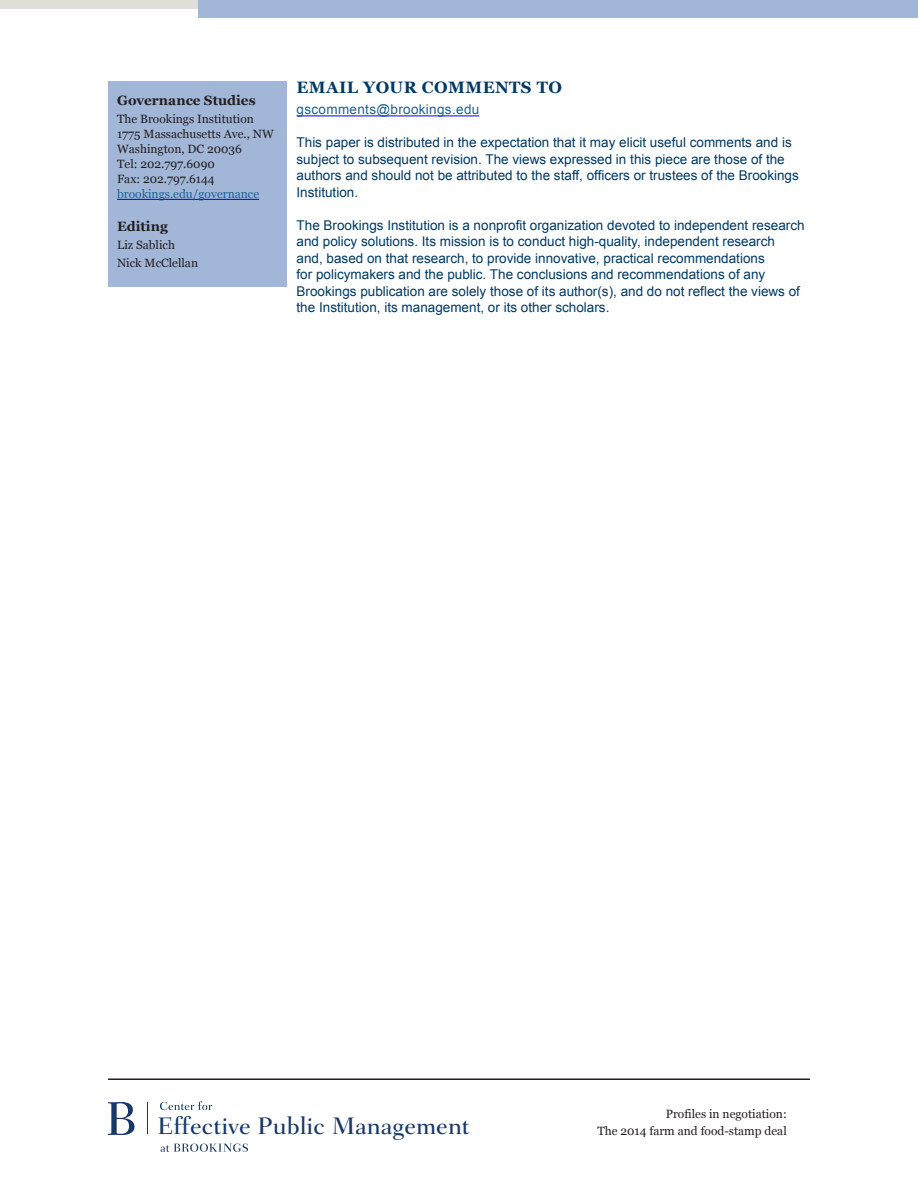
<style>
.page{position:relative;width:918px;height:1188px;background:#fff}
.page>*{position:absolute;margin:0;border:0;box-sizing:border-box;transform-origin:0 0}
.t1{font:500 24.3px "Fairfield LT Std";color:#183867}
.t2{font:700 16.5px "Georgia";letter-spacing:.025em;color:#003965}
.t3{font:13.5px/16.5px "Arial";color:#003965}
.t4{font:13.5px "Arial";letter-spacing:.025em;color:#1b6194}
.t5{font:700 13.5px "Georgia";color:#231f20}
.t6{font:12px/15px "Georgia";color:#231f20}
.t7{font:12px "Georgia";color:#1b6194}
</style>
<div class="page">
<hr style="left:108px;top:1078px;width:702px;height:2px;background:#231f20">
<div style="left:198px;top:0;width:720px;height:18px;background:#a2b6d7"></div>
<div style="left:0;top:0;width:198px;height:9px;background:#e0ded7"></div>
<svg style="left:160px;top:1101px;width:52px;height:9px"></svg>
<svg style="left:160px;top:1144px;width:88px;height:8px"></svg>
<hr style="left:147px;top:1102px;width:1px;height:31px;background:#183867">
<svg style="left:108px;top:1102px;width:27px;height:33px"></svg>
<hr style="left:297px;top:115px;width:182px;height:1px;background:#00f">
<div style="left:108px;top:81px;width:178px;height:205px;background:#a2b6d7"></div>
<hr style="left:117px;top:199px;width:142px;height:1px;background:#00f">
<p class="t5" style="left:117px;top:90px;width:140px">Governance Studies</p>
<p class="t6" style="left:117px;top:111px;width:158px">The Brookings Institution<br>1775 Massachusetts Ave., NW<br>Washington, DC 20036<br>Tel: 202.797.6090<br>Fax: 202.797.6144</p>
<p class="t7" style="left:117px;top:185px;width:144px">brookings.edu/governance</p>
<p class="t5" style="left:117px;top:216px;width:52px">Editing</p>
<p class="t6" style="left:117px;top:236px;width:82px;line-height:18px">Liz Sablich<br>Nick McClellan</p>
<p class="t2" style="left:297px;top:75px;width:267px">Email your comments to</p>
<p class="t4" style="left:297px;top:101px;width:184px">gscomments@brookings.edu</p>
<p class="t3" style="left:297px;top:135px;width:504px">This paper is distributed in the expectation that it may elicit useful comments and is subject to subsequent revision. The views expressed in this piece are those of the authors and should not be attributed to the staff, officers or trustees of the Brookings Institution.</p>
<p class="t3" style="left:297px;top:217px;width:510px">The Brookings Institution is a nonprofit organization devoted to independent research and policy solutions. Its mission is to conduct high-quality, independent research and, based on that research, to provide innovative, practical recommendations<br>for policymakers and the public. The conclusions and recommendations of any Brookings publication are solely those of its author(s), and do not reflect the views of the Institution, its management, or its other scholars.</p>
<h1 class="t1" style="left:158px;top:1111px;width:314px">Effective Public Management</h1>
<p class="t6" style="left:597px;top:1105px;width:191px;line-height:16.5px;text-align:right">Profiles in negotiation:<br>The 2014 farm and food-stamp deal</p>
</div>
